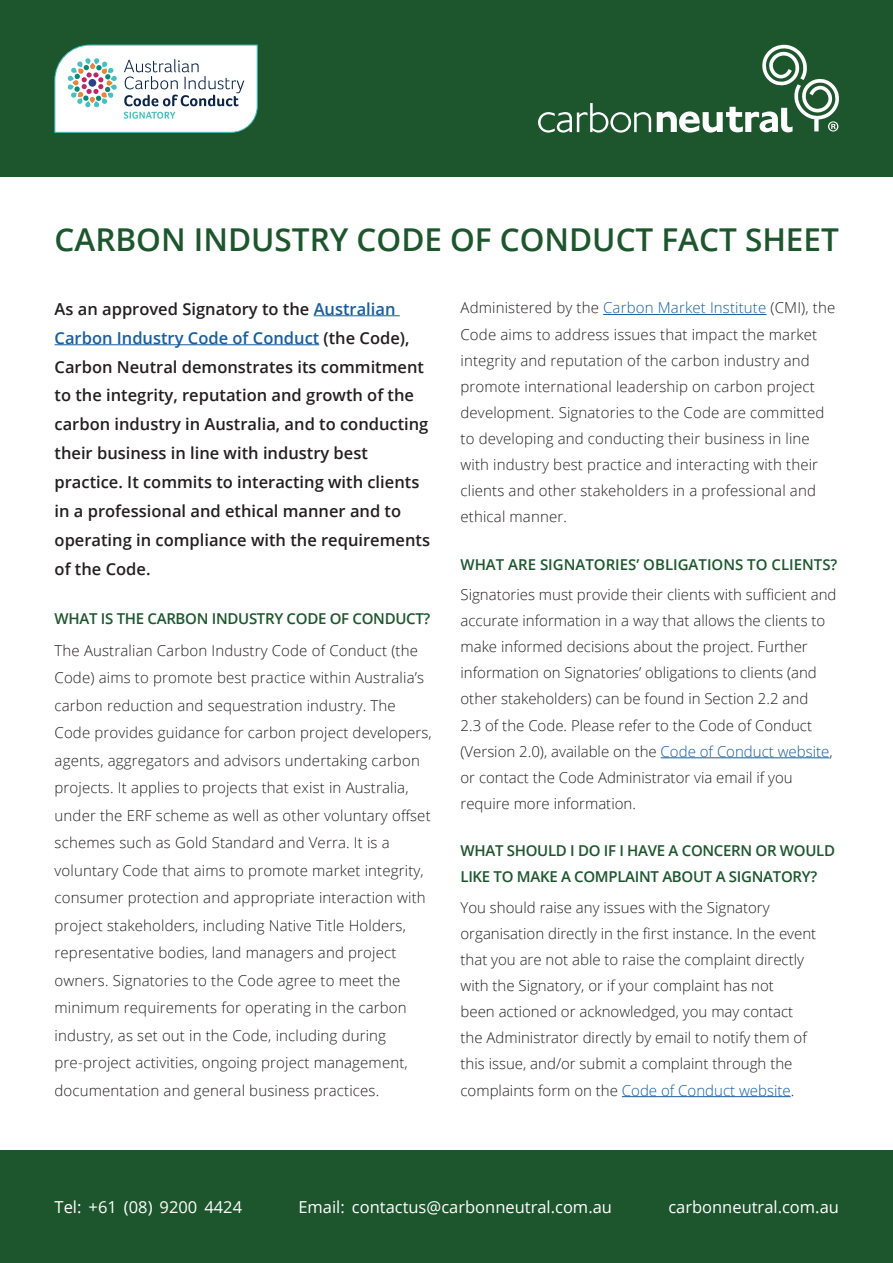
<style>
.page{position:relative;width:893px;height:1263px;background:#fff}
.page>*{position:absolute;margin:0;border:0;box-sizing:border-box;transform-origin:0 0}
.t1{font:600 31.5px "Open Sans";color:#1d562d}
.t2{font:600 16.5px/29px "Open Sans";color:#231f20}
.t3{font:16.5px "Open Sans";color:#fff}
.t4{font:300 15px/26.1px "Open Sans";letter-spacing:.01em;color:#231f20}
.t5{font:600 15px/26.1px "Open Sans";letter-spacing:-.02em;color:#1d562d}
.t6{font:600 15px "Open Sans";color:#1d562d}
.s1{color:#175d9e}
</style>
<div class="page">
<hr style="left:314px;top:315px;width:86px;height:1px;background:#175d9e">
<hr style="left:55px;top:344px;width:264px;height:1px;background:#175d9e">
<div style="left:0;top:0;width:893px;height:176px;background:#1d562d"></div>
<div style="left:0;top:1150px;width:893px;height:113px;background:#1d562d"></div>
<svg style="left:538px;top:103px;width:113px;height:30px"></svg>
<svg style="left:657px;top:44px;width:182px;height:89px"></svg>
<svg style="left:55px;top:45px;width:202px;height:88px;background:#dee6e7"></svg>
<hr style="left:603px;top:314px;width:163px;height:1px;background:#175d9e">
<hr style="left:661px;top:757px;width:168px;height:1px;background:#175d9e">
<hr style="left:622px;top:1096px;width:169px;height:1px;background:#175d9e">
<p class="t1" style="left:55px;top:218px;width:786px">CARBON INDUSTRY CODE OF CONDUCT FACT SHEET</p>
<p class="t2" style="left:55px;top:294px;width:377px">As an approved Signatory to the <span class="s1">Australian Carbon Industry Code of Conduct</span> (the Code), Carbon Neutral demonstrates its commitment to the integrity, reputation and growth of the carbon industry in Australia, and to conducting their business in line with industry best practice. It commits to interacting with clients in a professional and ethical manner and to operating in compliance with the requirements of the Code.</p>
<p class="t5" style="left:55px;top:605px;width:377px">WHAT IS THE CARBON INDUSTRY CODE OF CONDUCT?</p>
<p class="t4" style="left:55px;top:636px;width:379px;line-height:27.5px">The Australian Carbon Industry Code of Conduct (the Code) aims to promote best practice within Australia’s carbon reduction and sequestration industry. The Code provides guidance for carbon project developers, agents, aggregators and advisors undertaking carbon projects. It applies to projects that exist in Australia, under the ERF scheme as well as other voluntary offset schemes such as Gold Standard and Verra. It is a voluntary Code that aims to promote market integrity, consumer protection and appropriate interaction with project stakeholders, including Native Title Holders, representative bodies, land managers and project owners. Signatories to the Code agree to meet the minimum requirements for operating in the carbon industry, as set out in the Code, including during pre-project activities, ongoing project management, documentation and general business practices.</p>
<p class="t4" style="left:460px;top:294px;width:376px">Administered by the <span class="s1">Carbon Market Institute</span> (CMI), the Code aims to address issues that impact the market integrity and reputation of the carbon industry and promote international leadership on carbon project development. Signatories to the Code are committed to developing and conducting their business in line with industry best practice and interacting with their clients and other stakeholders in a professional and ethical manner.</p>
<p class="t6" style="left:460px;top:554px;width:378px">WHAT ARE SIGNATORIES’ OBLIGATIONS TO CLIENTS?</p>
<p class="t4" style="left:460px;top:581px;width:377px">Signatories must provide their clients with sufficient and accurate information in a way that allows the clients to make informed decisions about the project. Further information on Signatories’ obligations to clients (and other stakeholders) can be found in Section 2.2 and<br>2.3 of the Code. Please refer to the Code of Conduct (Version 2.0), available on the <span class="s1">Code of Conduct website</span>, or contact the Code Administrator via email if you require more information.</p>
<p class="t5" style="left:460px;top:837px;width:376px">WHAT SHOULD I DO IF I HAVE A CONCERN OR WOULD<br>LIKE TO MAKE A COMPLAINT ABOUT A SIGNATORY?</p>
<p class="t4" style="left:460px;top:894px;width:357px">You should raise any issues with the Signatory organisation directly in the first instance. In the event that you are not able to raise the complaint directly with the Signatory, or if your complaint has not<br>been actioned or acknowledged, you may contact the Administrator directly by email to notify them of this issue, and/or submit a complaint through the complaints form on the <span class="s1">Code of Conduct website</span>.</p>
<p class="t3" style="left:55px;top:1196px;width:189px">Tel: +61 (08) 9200 4424</p>
<p class="t3" style="left:298px;top:1196px;width:315px">Email: contactus@carbonneutral.com.au</p>
<p class="t3" style="left:668px;top:1196px;width:172px">carbonneutral.com.au</p>
</div>
